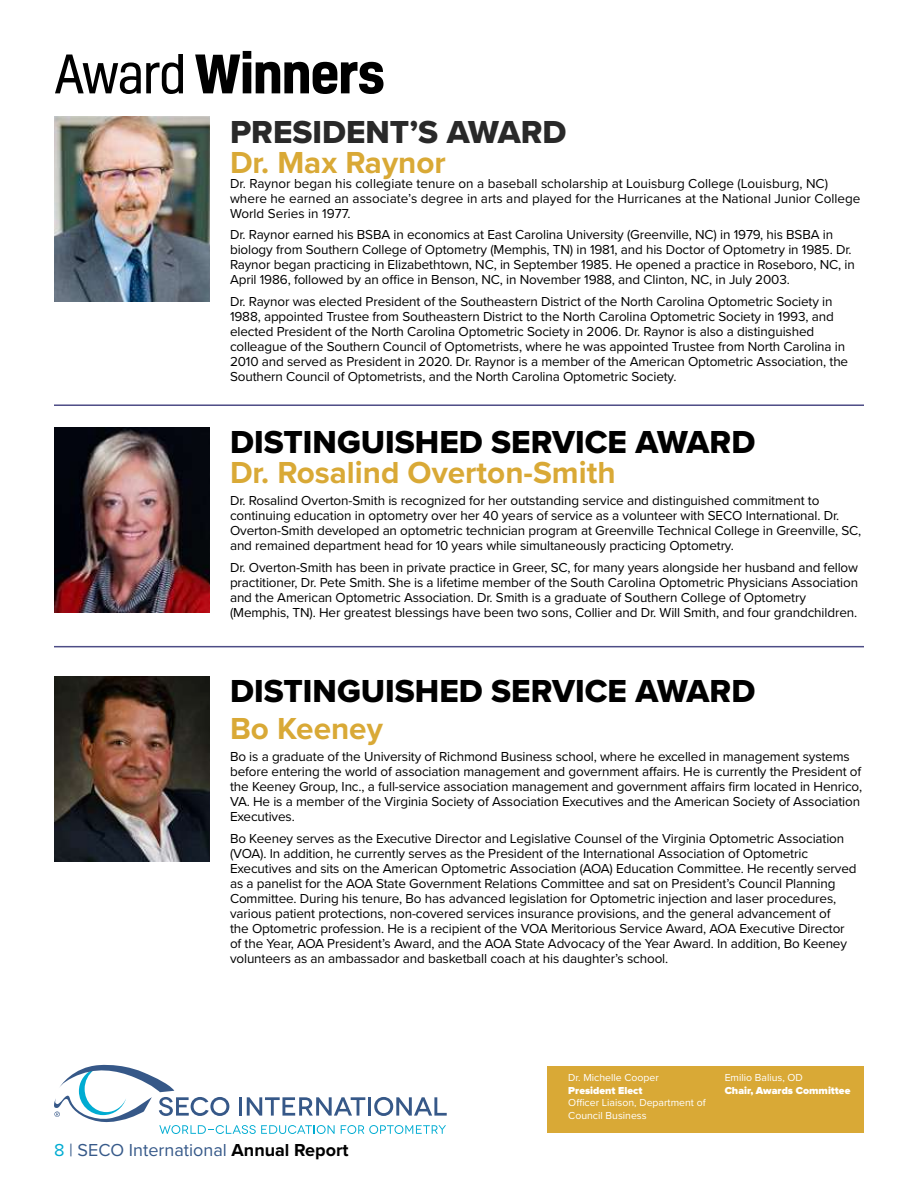
<style>
.page{position:relative;width:918px;height:1188px;background:#fff}
.page>*{position:absolute;margin:0;border:0;box-sizing:border-box;transform-origin:0 0}
.t1{font:700 51px "Kelson";letter-spacing:-.025em;color:#000}
.t2{font:33px "Proxima Nova Extrabld";color:#000}
.t3{font:33px "Proxima Nova Extrabld";color:#292929}
.t4{font:700 31.5px "Proxima Nova";color:#d9a936}
.t5{font:18px "Proxima Nova";color:#365989}
.t6{font:13.5px/15px "Proxima Nova";letter-spacing:-.01em;color:#000}
.t7{font:10.5px/12.6px "Proxima Nova";color:#fff}
.t8{font:900 10.5px "Proxima Nova";color:#fff}
.s1{font-weight:400}
.s2{color:#00acd2}
.s3{font-weight:700;color:#000}
</style>
<div class="page">
<svg style="left:54px;top:1065px;width:393px;height:69px"></svg>
<div style="left:547px;top:1066px;width:316px;height:67px;background:#d9a936"></div>
<img style="left:54px;top:117px;width:156px;height:185px">
<img style="left:54px;top:427px;width:156px;height:185px">
<img style="left:54px;top:676px;width:156px;height:185px">
<hr style="left:54px;top:404px;width:810px;height:2px;background:#4d4c86">
<hr style="left:54px;top:646px;width:810px;height:1px;background:#4d4c86">
<h1 class="t1" style="left:54px;top:38px;width:333px"><span class="s1">Award</span> Winners</h1>
<h2 class="t3" style="left:230px;top:107px;width:338px">PRESIDENT’S AWARD</h2>
<h3 class="t4" style="left:230px;top:139px;width:217px">Dr. Max Raynor</h3>
<p class="t6" style="left:230px;top:175px;width:632px">Dr. Raynor began his collegiate tenure on a baseball scholarship at Louisburg College (Louisburg, NC) where he earned an associate’s degree in arts and played for the Hurricanes at the National Junior College<br>World Series in 1977.</p>
<p class="t6" style="left:230px;top:227px;width:626px">Dr. Raynor earned his BSBA in economics at East Carolina University (Greenville, NC) in 1979, his BSBA in biology from Southern College of Optometry (Memphis, TN) in 1981, and his Doctor of Optometry in 1985. Dr.<br>Raynor began practicing in Elizabethtown, NC, in September 1985. He opened a practice in Roseboro, NC, in April 1986, followed by an office in Benson, NC, in November 1988, and Clinton, NC, in July 2003.</p>
<p class="t6" style="left:230px;top:294px;width:620px">Dr. Raynor was elected President of the Southeastern District of the North Carolina Optometric Society in 1988, appointed Trustee from Southeastern District to the North Carolina Optometric Society in 1993, and elected President of the North Carolina Optometric Society in 2006. Dr. Raynor is also a distinguished colleague of the Southern Council of Optometrists, where he was appointed Trustee from North Carolina in 2010 and served as President in 2020. Dr. Raynor is a member of the American Optometric Association, the Southern Council of Optometrists, and the North Carolina Optometric Society.</p>
<h2 class="t2" style="left:230px;top:418px;width:527px">DISTINGUISHED SERVICE AWARD</h2>
<h3 class="t4" style="left:230px;top:449px;width:387px">Dr. Rosalind Overton-Smith</h3>
<p class="t6" style="left:230px;top:493px;width:633px">Dr. Rosalind Overton-Smith is recognized for her outstanding service and distinguished commitment to continuing education in optometry over her 40 years of service as a volunteer with SECO International. Dr.<br>Overton-Smith developed an optometric technician program at Greenville Technical College in Greenville, SC, and remained department head for 10 years while simultaneously practicing Optometry.</p>
<p class="t6" style="left:230px;top:559px;width:630px">Dr. Overton-Smith has been in private practice in Greer, SC, for many years alongside her husband and fellow practitioner, Dr. Pete Smith. She is a lifetime member of the South Carolina Optometric Physicians Association and the American Optometric Association. Dr. Smith is a graduate of Southern College of Optometry (Memphis, TN). Her greatest blessings have been two sons, Collier and Dr. Will Smith, and four grandchildren.</p>
<h2 class="t2" style="left:230px;top:667px;width:527px">DISTINGUISHED SERVICE AWARD</h2>
<h3 class="t4" style="left:230px;top:705px;width:154px">Bo Keeney</h3>
<p class="t6" style="left:230px;top:748px;width:634px">Bo is a graduate of the University of Richmond Business school, where he excelled in management systems before entering the world of association management and government affairs. He is currently the President of the Keeney Group, Inc., a full-service association management and government affairs firm located in Henrico, VA. He is a member of the Virginia Society of Association Executives and the American Society of Association Executives.</p>
<p class="t6" style="left:230px;top:830px;width:628px">Bo Keeney serves as the Executive Director and Legislative Counsel of the Virginia Optometric Association (VOA). In addition, he currently serves as the President of the International Association of Optometric Executives and sits on the American Optometric Association (AOA) Education Committee. He recently served as a panelist for the AOA State Government Relations Committee and sat on President’s Council Planning Committee. During his tenure, Bo has advanced legislation for Optometric injection and laser procedures, various patient protections, non-covered services insurance provisions, and the general advancement of<br>the Optometric profession. He is a recipient of the VOA Meritorious Service Award, AOA Executive Director of the Year, AOA President’s Award, and the AOA State Advocacy of the Year Award. In addition, Bo Keeney volunteers as an ambassador and basketball coach at his daughter’s school.</p>
<h3 class="t5" style="left:54px;top:1137px;width:296px"><span class="s2">8</span> | SECO International <span class="s3">Annual Report</span></h3>
<p class="t7" style="left:568px;top:1071px;width:92px">Dr. Michelle Cooper</p>
<p class="t8" style="left:568px;top:1084px;width:76px">President Elect</p>
<p class="t7" style="left:568px;top:1096px;width:139px">Officer Liaison, Department of<br>Council Business</p>
<p class="t7" style="left:725px;top:1071px;width:80px">Emilio Balius, OD</p>
<p class="t8" style="left:725px;top:1084px;width:127px">Chair, Awards Committee</p>
</div>
